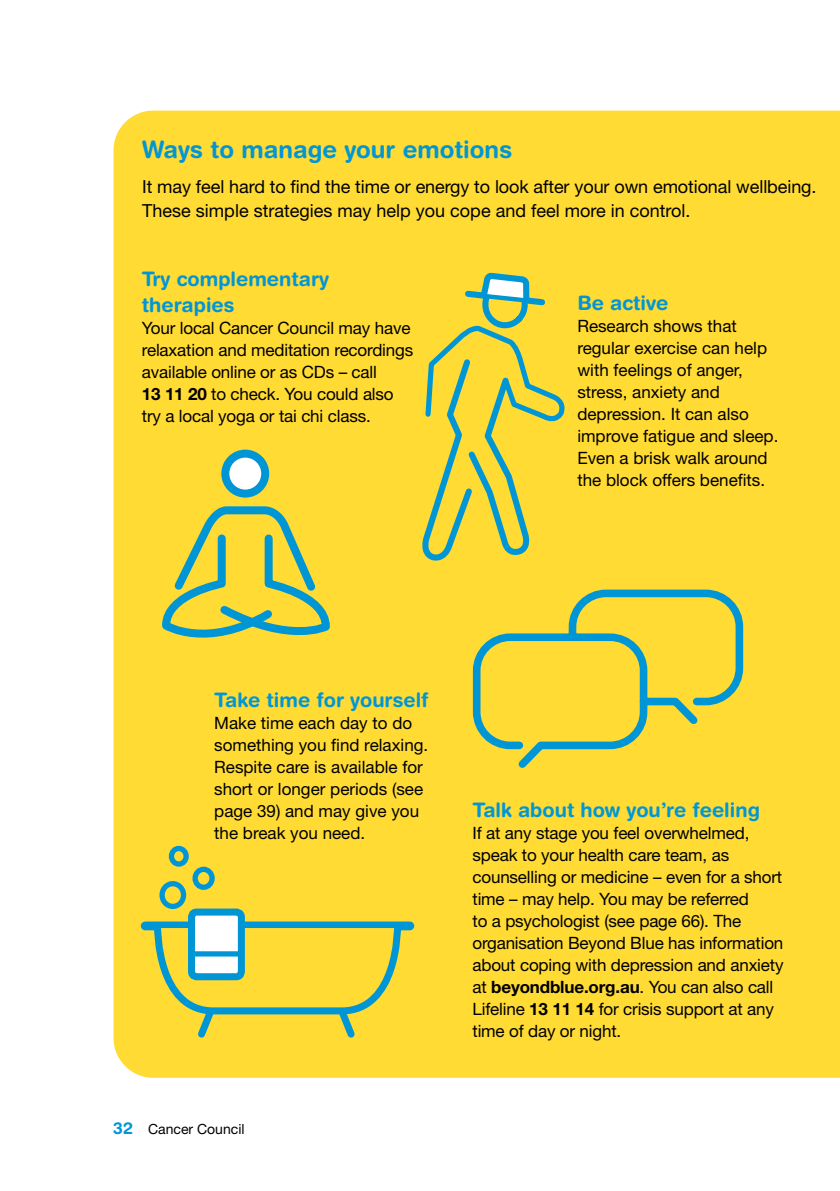
<style>
.page{position:relative;width:840px;height:1191px;background:#fff}
.page>*{position:absolute;margin:0;border:0;box-sizing:border-box;transform-origin:0 0}
.t1{font:700 24px "Helvetica Rounded LT Std";color:#0096d6}
.t2{font:700 20px/26px "Helvetica Rounded LT Std";color:#0096d6}
.t3{font:18px/24px "Helvetica Neue LT Std";letter-spacing:-.005em;color:#000}
.t4{font:17px/22px "Helvetica Neue LT Std";letter-spacing:-.01em;color:#000}
.t5{font:14px "Helvetica Neue LT Std";color:#000}
.s1{font-weight:700}
.s2{font-family:"Helvetica Rounded LT Std";font-weight:700;font-size:16.4px;color:#0096d6}
</style>
<div class="page">
<div style="left:113px;top:111px;width:726px;height:966px;background:#ffdb33"></div>
<svg style="left:225px;top:453px;width:40px;height:40px"></svg>
<div style="left:221px;top:449px;width:48px;height:48px;border:8px solid #0096d6;border-radius:50%"></div>
<svg style="left:158px;top:502px;width:175px;height:148px;background:#c9cc55"></svg>
<svg style="left:469px;top:586px;width:277px;height:189px;background:#ded247"></svg>
<svg style="left:420px;top:266px;width:145px;height:313px;background:#dad14d"></svg>
<div style="left:145px;top:921px;width:264px;height:9px;background:#0096d6"></div>
<svg style="left:150px;top:921px;width:255px;height:122px;background:#d8d04b"></svg>
<div style="left:191px;top:912px;width:50px;height:64px;background:#fff;border-radius:5px"></div>
<div style="left:188px;top:908px;width:57px;height:72px;border:7px solid #0096d6;border-radius:5px"></div>
<div style="left:193px;top:951px;width:49px;height:5px;background:#0096d6"></div>
<div style="left:159px;top:881px;width:27px;height:28px;border:5px solid #0096d6;border-radius:50%"></div>
<div style="left:192px;top:866px;width:22px;height:24px;border:5px solid #0096d6;border-radius:50%"></div>
<div style="left:169px;top:846px;width:20px;height:20px;border:5px solid #0096d6;border-radius:50%"></div>
<h1 class="t1" style="left:142px;top:135px;width:371px">Ways to manage your emotions</h1>
<p class="t3" style="left:142px;top:174px;width:675px">It may feel hard to find the time or energy to look after your own emotional wellbeing.<br>These simple strategies may help you cope and feel more in control.</p>
<p class="t2" style="left:142px;top:265px;width:189px">Try complementary therapies</p>
<p class="t4" style="left:142px;top:317px;width:273px">Your local Cancer Council may have relaxation and meditation recordings available online or as CDs – call<br><span class="s1">13 11 20</span> to check. You could also try a local yoga or tai chi class.</p>
<p class="t2" style="left:577px;top:289px;width:92px">Be active</p>
<p class="t4" style="left:577px;top:315px;width:202px">Research shows that regular exercise can help with feelings of anger, stress, anxiety and depression. It can also improve fatigue and sleep.<br>Even a brisk walk around the block offers benefits.</p>
<p class="t2" style="left:214px;top:687px;width:216px">Take time for yourself</p>
<p class="t4" style="left:214px;top:712px;width:215px">Make time each day to do something you find relaxing.<br>Respite care is available for short or longer periods (see page 39) and may give you the break you need.</p>
<p class="t5" style="left:113px;top:1120px;width:133px"><span class="s2">32</span> Cancer Council</p>
<p class="t2" style="left:472px;top:796px;width:289px">Talk about how you’re feeling</p>
<p class="t4" style="left:472px;top:821px;width:312px">If at any stage you feel overwhelmed, speak to your health care team, as counselling or medicine – even for a short time – may help. You may be referred<br>to a psychologist (see page 66). The organisation Beyond Blue has information about coping with depression and anxiety at <span class="s1">beyondblue.org.au</span>. You can also call Lifeline <span class="s1">13 11 14</span> for crisis support at any time of day or night.</p>
</div>
